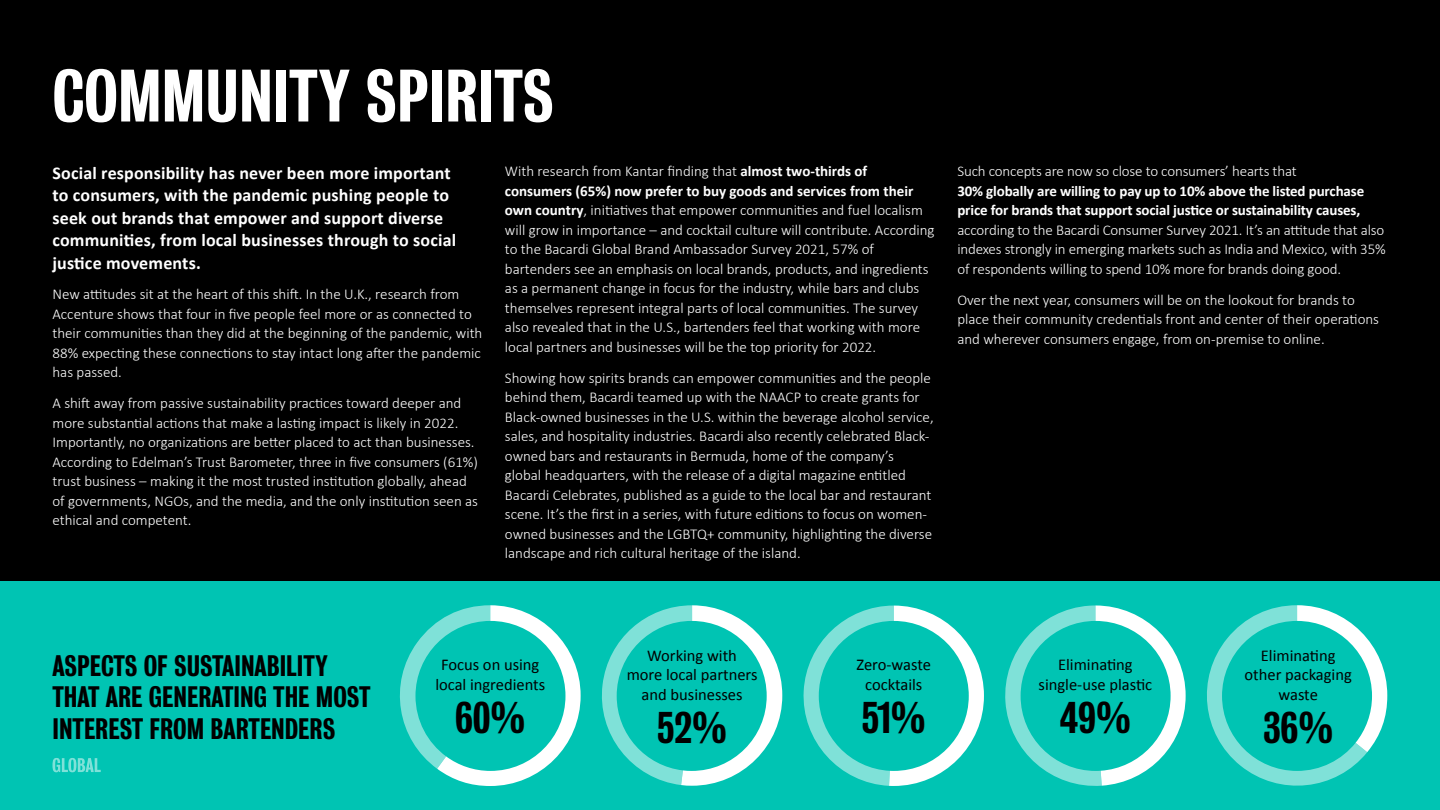
<style>
.page{position:relative;width:1440px;height:810px;background:#fff}
.page>*{position:absolute;margin:0;border:0;box-sizing:border-box;transform-origin:0 0}
.t1{font:500 67.5px "Bureau Grot Cond";color:#fff}
.t2{font:500 40.5px "Bureau Grot Cond";color:#000}
.t3{font:500 27px/31.5px "Bureau Grot Cond";color:#000}
.t4{font:700 18px/22.5px "Calibri";letter-spacing:.01em;color:#fff}
.t5{font:16.5px/19.5px "Calibri";color:#000;text-align:center}
.t6{font:300 15px/19.5px "Calibri";color:#fff}
.t7{font:700 15px/19.5px "Calibri";letter-spacing:-.01em;color:#fff}
.s1{font-weight:700}
</style>
<div class="page">
<div style="left:0;top:0;width:1440px;height:581px;background:#000"></div>
<div style="left:0;top:581px;width:1440px;height:229px;background:#00c4b3"></div>
<svg style="left:52px;top:758px;width:49px;height:14px"></svg>
<svg style="left:399px;top:605px;width:182px;height:181px"></svg>
<svg style="left:601px;top:605px;width:181px;height:181px"></svg>
<svg style="left:803px;top:606px;width:181px;height:180px"></svg>
<svg style="left:1005px;top:605px;width:181px;height:181px"></svg>
<svg style="left:1207px;top:605px;width:180px;height:181px"></svg>
<h1 class="t1" style="left:52px;top:57px;width:503px">COMMUNITY SPIRITS</h1>
<p class="t4" style="left:52px;top:160px;width:405px">Social responsibility has never been more important to consumers, with the pandemic pushing people to seek out brands that empower and support diverse communities, from local businesses through to social justice movements.</p>
<p class="t6" style="left:52px;top:284px;width:431px">New attitudes sit at the heart of this shift. In the U.K., research from Accenture shows that four in five people feel more or as connected to their communities than they did at the beginning of the pandemic, with 88% expecting these connections to stay intact long after the pandemic has passed.</p>
<p class="t6" style="left:52px;top:393px;width:427px">A shift away from passive sustainability practices toward deeper and more substantial actions that make a lasting impact is likely in 2022.<br>Importantly, no organizations are better placed to act than businesses.<br>According to Edelman’s Trust Barometer, three in five consumers (61%) trust business – making it the most trusted institution globally, ahead of governments, NGOs, and the media, and the only institution seen as ethical and competent.</p>
<p class="t6" style="left:505px;top:161px;width:431px">With research from Kantar finding that <span class="s1">almost two-thirds of consumers (65%) now prefer to buy goods and services from their own country</span>, initiatives that empower communities and fuel localism will grow in importance – and cocktail culture will contribute. According to the Bacardi Global Brand Ambassador Survey 2021, 57% of bartenders see an emphasis on local brands, products, and ingredients as a permanent change in focus for the industry, while bars and clubs themselves represent integral parts of local communities. The survey also revealed that in the U.S., bartenders feel that working with more local partners and businesses will be the top priority for 2022.</p>
<p class="t6" style="left:505px;top:367px;width:430px">Showing how spirits brands can empower communities and the people behind them, Bacardi teamed up with the NAACP to create grants for Black-owned businesses in the U.S. within the beverage alcohol service, sales, and hospitality industries. Bacardi also recently celebrated Black&shy;owned bars and restaurants in Bermuda, home of the company’s global headquarters, with the release of a digital magazine entitled Bacardi Celebrates, published as a guide to the local bar and restaurant scene. It’s the first in a series, with future editions to focus on women&shy;owned businesses and the LGBTQ+ community, highlighting the diverse landscape and rich cultural heritage of the island.</p>
<p class="t6" style="left:957px;top:161px;width:341px">Such concepts are now so close to consumers’ hearts that</p>
<p class="t7" style="left:957px;top:180px;width:408px">30% globally are willing to pay up to 10% above the listed purchase price for brands that support social justice or sustainability causes,</p>
<p class="t6" style="left:957px;top:219px;width:430px;text-align:justify">according to the Bacardi Consumer Survey 2021. It’s an attitude that also indexes strongly in emerging markets such as India and Mexico, with 35% of respondents willing to spend 10% more for brands doing good.</p>
<p class="t6" style="left:957px;top:289px;width:423px">Over the next year, consumers will be on the lookout for brands to place their community credentials front and center of their operations and wherever consumers engage, from on-premise to online.</p>
<h3 class="t3" style="left:52px;top:650px;width:320px">ASPECTS OF SUSTAINABILITY<br>THAT ARE GENERATING THE MOST<br>INTEREST FROM BARTENDERS</h3>
<p class="t5" style="left:435px;top:655px;width:111px">Focus on using local ingredients</p>
<h2 class="t2" style="left:455px;top:695px;width:72px">60%</h2>
<p class="t5" style="left:627px;top:646px;width:132px">Working with<br>more local partners and businesses</p>
<h2 class="t2" style="left:657px;top:704px;width:72px">52%</h2>
<p class="t5" style="left:857px;top:655px;width:76px">Zero-waste cocktails</p>
<h2 class="t2" style="left:862px;top:695px;width:66px">51%</h2>
<p class="t5" style="left:1039px;top:655px;width:115px">Eliminating single-use plastic</p>
<h2 class="t2" style="left:1060px;top:695px;width:73px">49%</h2>
<p class="t5" style="left:1245px;top:646px;width:109px">Eliminating other packaging waste</p>
<h2 class="t2" style="left:1263px;top:704px;width:72px">36%</h2>
</div>
